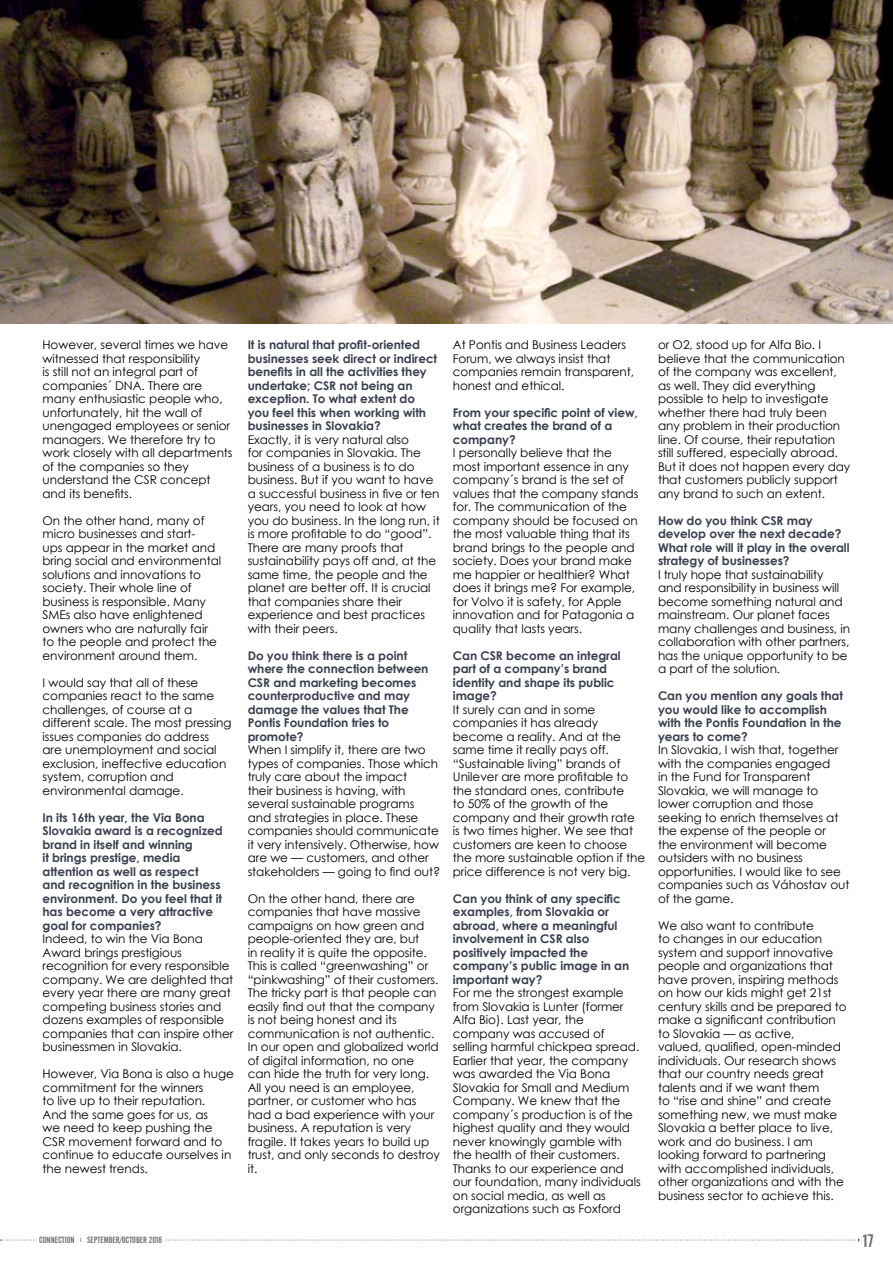
<style>
.page{position:relative;width:893px;height:1263px;background:#fff}
.page>*{position:absolute;margin:0;border:0;box-sizing:border-box;transform-origin:0 0}
.t1{font:18px "Alternate Gothic No 2 BT";color:#6f6f6f}
.t2{font:12px/13.5px "Century Gothic";letter-spacing:-.005em;color:#000}
.t3{font:700 12px/13.5px "Century Gothic";letter-spacing:-.005em;color:#39404f}
.t4{font:9px "Alternate Gothic No 2 BT";color:#6f6f6f}
</style>
<div class="page">
<svg style="left:0;top:1238px;width:860px;height:4px"></svg>
<div style="left:37px;top:1235px;width:127px;height:9px;background:#fff"></div>
<img style="left:0;top:0;width:893px;height:323px">
<p class="t2" style="left:43px;top:338px;width:192px">However, several times we have witnessed that responsibility<br>is still not an integral part of companies´ DNA. There are many enthusiastic people who, unfortunately, hit the wall of unengaged employees or senior managers. We therefore try to work closely with all departments of the companies so they understand the CSR concept and its benefits.</p>
<p class="t2" style="left:43px;top:513px;width:180px">On the other hand, many of micro businesses and start-<br>ups appear in the market and bring social and environmental solutions and innovations to society. Their whole line of business is responsible. Many<br>SMEs also have enlightened owners who are naturally fair to the people and protect the environment around them.</p>
<p class="t2" style="left:43px;top:675px;width:190px">I would say that all of these companies react to the same challenges, of course at a different scale. The most pressing issues companies do address are unemployment and social exclusion, ineffective education system, corruption and environmental damage.</p>
<p class="t3" style="left:43px;top:810px;width:182px">In its 16th year, the Via Bona<br>Slovakia award is a recognized brand in itself and winning<br>it brings prestige, media attention as well as respect and recognition in the business environment. Do you feel that it has become a very attractive goal for companies?</p>
<p class="t2" style="left:43px;top:932px;width:192px">Indeed, to win the Via Bona<br>Award brings prestigious recognition for every responsible company. We are delighted that every year there are many great competing business stories and dozens examples of responsible companies that can inspire other businessmen in Slovakia.</p>
<p class="t2" style="left:43px;top:1067px;width:193px">However, Via Bona is also a huge commitment for the winners<br>to live up to their reputation.<br>And the same goes for us, as<br>we need to keep pushing the<br>CSR movement forward and to continue to educate ourselves in the newest trends.</p>
<p class="t4" style="left:39px;top:1235px;width:5px">CONN</p>
<p class="t4" style="left:55px;top:1235px;width:14px">ECTION</p>
<p class="t4" style="left:80px;top:1235px;width:83px"><sup>I</sup> SEPTEMBER/OCTOBER 2016</p>
<p class="t3" style="left:248px;top:338px;width:191px">It is natural that profit-oriented businesses seek direct or indirect benefits in all the activities they undertake; CSR not being an exception. To what extent do you feel this when working with businesses in Slovakia?</p>
<p class="t2" style="left:248px;top:432px;width:194px">Exactly, it is very natural also<br>for companies in Slovakia. The business of a business is to do business. But if you want to have a successful business in five or ten years, you need to look at how you do business. In the long run, it is more profitable to do “good”.<br>There are many proofs that sustainability pays off and, at the same time, the people and the planet are better off. It is crucial that companies share their experience and best practices with their peers.</p>
<p class="t3" style="left:248px;top:648px;width:182px">Do you think there is a point where the connection between<br>CSR and marketing becomes counterproductive and may damage the values that The<br>Pontis Foundation tries to promote?</p>
<p class="t2" style="left:248px;top:743px;width:194px">When I simplify it, there are two types of companies. Those which truly care about the impact<br>their business is having, with several sustainable programs and strategies in place. These companies should communicate it very intensively. Otherwise, how are we — customers, and other stakeholders — going to find out?</p>
<p class="t2" style="left:248px;top:891px;width:194px">On the other hand, there are companies that have massive campaigns on how green and people-oriented they are, but<br>in reality it is quite the opposite.<br>This is called “greenwashing” or “pinkwashing” of their customers.<br>The tricky part is that people can easily find out that the company is not being honest and its communication is not authentic.<br>In our open and globalized world of digital information, no one can hide the truth for very long.<br>All you need is an employee, partner, or customer who has had a bad experience with your business. A reputation is very fragile. It takes years to build up trust, and only seconds to destroy it.</p>
<p class="t2" style="left:453px;top:338px;width:183px">At Pontis and Business Leaders<br>Forum, we always insist that companies remain transparent, honest and ethical.</p>
<p class="t3" style="left:453px;top:405px;width:187px">From your specific point of view, what creates the brand of a company?</p>
<p class="t2" style="left:453px;top:446px;width:187px">I personally believe that the most important essence in any company´s brand is the set of values that the company stands for. The communication of the company should be focused on the most valuable thing that its brand brings to the people and society. Does your brand make me happier or healthier? What does it brings me? For example, for Volvo it is safety, for Apple innovation and for Patagonia a quality that lasts years.</p>
<p class="t3" style="left:453px;top:648px;width:169px">Can CSR become an integral part of a company’s brand identity and shape its public image?</p>
<p class="t2" style="left:453px;top:702px;width:194px">It surely can and in some companies it has already become a reality. And at the same time it really pays off. “Sustainable living” brands of<br>Unilever are more profitable to the standard ones, contribute<br>to 50% of the growth of the company and their growth rate<br>is two times higher. We see that customers are keen to choose the more sustainable option if the price difference is not very big.</p>
<p class="t3" style="left:453px;top:891px;width:178px">Can you think of any specific examples, from Slovakia or abroad, where a meaningful involvement in CSR also positively impacted the company’s public image in an important way?</p>
<p class="t2" style="left:453px;top:986px;width:189px">For me the strongest example from Slovakia is Lunter (former<br>Alfa Bio). Last year, the company was accused of selling harmful chickpea spread.<br>Earlier that year, the company was awarded the Via Bona<br>Slovakia for Small and Medium<br>Company. We knew that the company´s production is of the highest quality and they would never knowingly gamble with the health of their customers.<br>Thanks to our experience and our foundation, many individuals on social media, as well as organizations such as Foxford</p>
<p class="t2" style="left:658px;top:338px;width:194px">or O2, stood up for Alfa Bio. I believe that the communication of the company was excellent, as well. They did everything possible to help to investigate whether there had truly been any problem in their production line. Of course, their reputation still suffered, especially abroad.<br>But it does not happen every day that customers publicly support any brand to such an extent.</p>
<p class="t3" style="left:658px;top:513px;width:193px">How do you think CSR may develop over the next decade?<br>What role will it play in the overall strategy of businesses?</p>
<p class="t2" style="left:658px;top:567px;width:194px">I truly hope that sustainability<br>and responsibility in business will become something natural and mainstream. Our planet faces many challenges and business, in collaboration with other partners, has the unique opportunity to be a part of the solution.</p>
<p class="t3" style="left:658px;top:689px;width:186px">Can you mention any goals that you would like to accomplish with the Pontis Foundation in the years to come?</p>
<p class="t2" style="left:658px;top:743px;width:193px">In Slovakia, I wish that, together with the companies engaged<br>in the Fund for Transparent<br>Slovakia, we will manage to lower corruption and those seeking to enrich themselves at the expense of the people or<br>the environment will become outsiders with no business opportunities. I would like to see companies such as Váhostav out of the game.</p>
<p class="t2" style="left:658px;top:918px;width:190px">We also want to contribute<br>to changes in our education system and support innovative people and organizations that have proven, inspiring methods on how our kids might get 21st century skills and be prepared to make a significant contribution to Slovakia — as active,<br>valued, qualified, open-minded individuals. Our research shows that our country needs great talents and if we want them<br>to “rise and shine” and create something new, we must make<br>Slovakia a better place to live, work and do business. I am looking forward to partnering with accomplished individuals, other organizations and with the business sector to achieve this.</p>
<h1 class="t1" style="left:863px;top:1231px;width:12px">17</h1>
</div>
